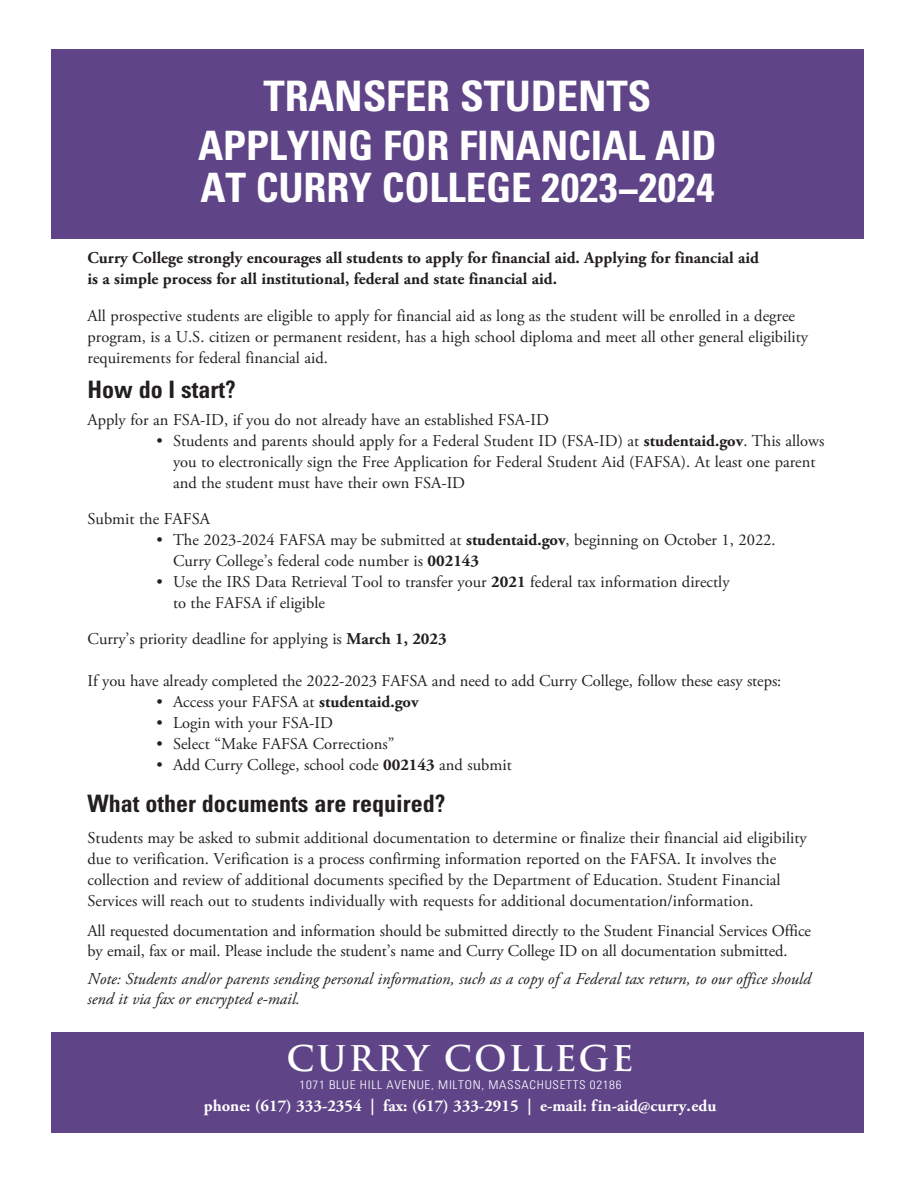
<style>
.page{position:relative;width:918px;height:1188px;background:#fff}
.page>*{position:absolute;margin:0;border:0;box-sizing:border-box;transform-origin:0 0}
.t1{font:700 condensed 42px "Univers LT Pro";letter-spacing:-.005em;color:#fff}
.t2{font:700 condensed 40.5px "Univers LT Pro";letter-spacing:-.005em;color:#fff}
.t3{font:600 34.5px "Trajan Pro 3";letter-spacing:.05em;color:#fff}
.t4{font:700 condensed 24px "Univers LT Pro";color:#231f20}
.t5{font:16.5px/21px "Adobe Garamond Pro";color:#231f20}
.t6{font:700 16.5px/21px "Adobe Garamond Pro";color:#231f20}
.t7{font:italic 16.5px/19.5px "Adobe Garamond Pro";color:#231f20}
.t8{font:700 16.5px "Adobe Garamond Pro";color:#fff}
.t9{font:300 condensed 12px "Univers LT Pro";letter-spacing:.05em;color:#fff;scale:1.09 1}
.s1{font-weight:700}
</style>
<div class="page">
<div style="left:51px;top:1032px;width:813px;height:100px;background:#5f4488"></div>
<div style="left:52px;top:50px;width:812px;height:189px;background:#5f4488"></div>
<p class="t1" style="left:264px;top:70px;width:389px">TRANSFER STUDENTS</p>
<p class="t2" style="left:198px;top:121px;width:520px">APPLYING FOR FINANCIAL AID</p>
<p class="t2" style="left:200px;top:163px;width:516px">AT CURRY COLLEGE 2023−2024</p>
<p class="t6" style="left:88px;top:248px;width:673px">Curry College strongly encourages all students to apply for financial aid. Applying for financial aid is a simple process for all institutional, federal and state financial aid.</p>
<p class="t5" style="left:88px;top:306px;width:722px">All prospective students are eligible to apply for financial aid as long as the student will be enrolled in a degree program, is a U.S. citizen or permanent resident, has a high school diploma and meet all other general eligibility requirements for federal financial aid.</p>
<p class="t4" style="left:88px;top:375px;width:150px">How do I start?</p>
<p class="t5" style="left:88px;top:410px;width:463px">Apply for an FSA-ID, if you do not already have an established FSA-ID</p>
<p class="t5" style="left:173px;top:431px;width:653px;text-indent:-16px">• Students and parents should apply for a Federal Student ID (FSA-ID) at <span class="s1">studentaid.gov</span>. This allows you to electronically sign the Free Application for Federal Student Aid (FAFSA). At least one parent and the student must have their own FSA-ID</p>
<p class="t5" style="left:88px;top:509px;width:124px">Submit the FAFSA</p>
<p class="t5" style="left:157px;top:530px;width:621px">• The 2023-2024 FAFSA may be submitted at <span class="s1">studentaid.gov</span>, beginning on October 1, 2022.</p>
<p class="t5" style="left:173px;top:551px;width:308px">Curry College’s federal code number is <span class="s1">002143</span></p>
<p class="t5" style="left:157px;top:572px;width:574px">• Use the IRS Data Retrieval Tool to transfer your <span class="s1">2021</span> federal tax information directly</p>
<p class="t5" style="left:173px;top:593px;width:154px">to the FAFSA if eligible</p>
<p class="t5" style="left:88px;top:629px;width:361px">Curry’s priority deadline for applying is <span class="s1">March 1, 2023</span></p>
<p class="t5" style="left:88px;top:671px;width:695px">If you have already completed the 2022-2023 FAFSA and need to add Curry College, follow these easy steps:</p>
<p class="t5" style="left:157px;top:692px;width:264px">• Access your FAFSA at <span class="s1">studentaid.gov</span></p>
<p class="t5" style="left:157px;top:713px;width:178px">• Login with your FSA-ID</p>
<p class="t5" style="left:157px;top:734px;width:239px">• Select “Make FAFSA Corrections”</p>
<p class="t5" style="left:157px;top:755px;width:357px">• Add Curry College, school code <span class="s1">002143</span> and submit</p>
<p class="t4" style="left:88px;top:789px;width:360px">What other documents are required?</p>
<p class="t5" style="left:88px;top:828px;width:721px">Students may be asked to submit additional documentation to determine or finalize their financial aid eligibility due to verification. Verification is a process confirming information reported on the FAFSA. It involves the collection and review of additional documents specified by the Department of Education. Student Financial Services will reach out to students individually with requests for additional documentation/information.</p>
<p class="t5" style="left:88px;top:922px;width:725px;line-height:19.5px">All requested documentation and information should be submitted directly to the Student Financial Services Office by email, fax or mail. Please include the student’s name and Curry College ID on all documentation submitted.</p>
<p class="t7" style="left:88px;top:970px;width:725px">Note: Students and/or parents sending personal information, such as a copy of a Federal tax return, to our office should send it via fax or encrypted e-mail.</p>
<p class="t3" style="left:286px;top:1033px;width:349px">CURRY COLLEGE</p>
<p class="t9" style="left:300px;top:1077px;width:297px">1071 BLUE HILL AVENUE, MILTON, MASSACHUSETTS 02186</p>
<p class="t8" style="left:204px;top:1097px;width:514px">phone: (617) 333-2354 | fax: (617) 333-2915 | e-mail: fin-aid@curry.edu</p>
</div>
